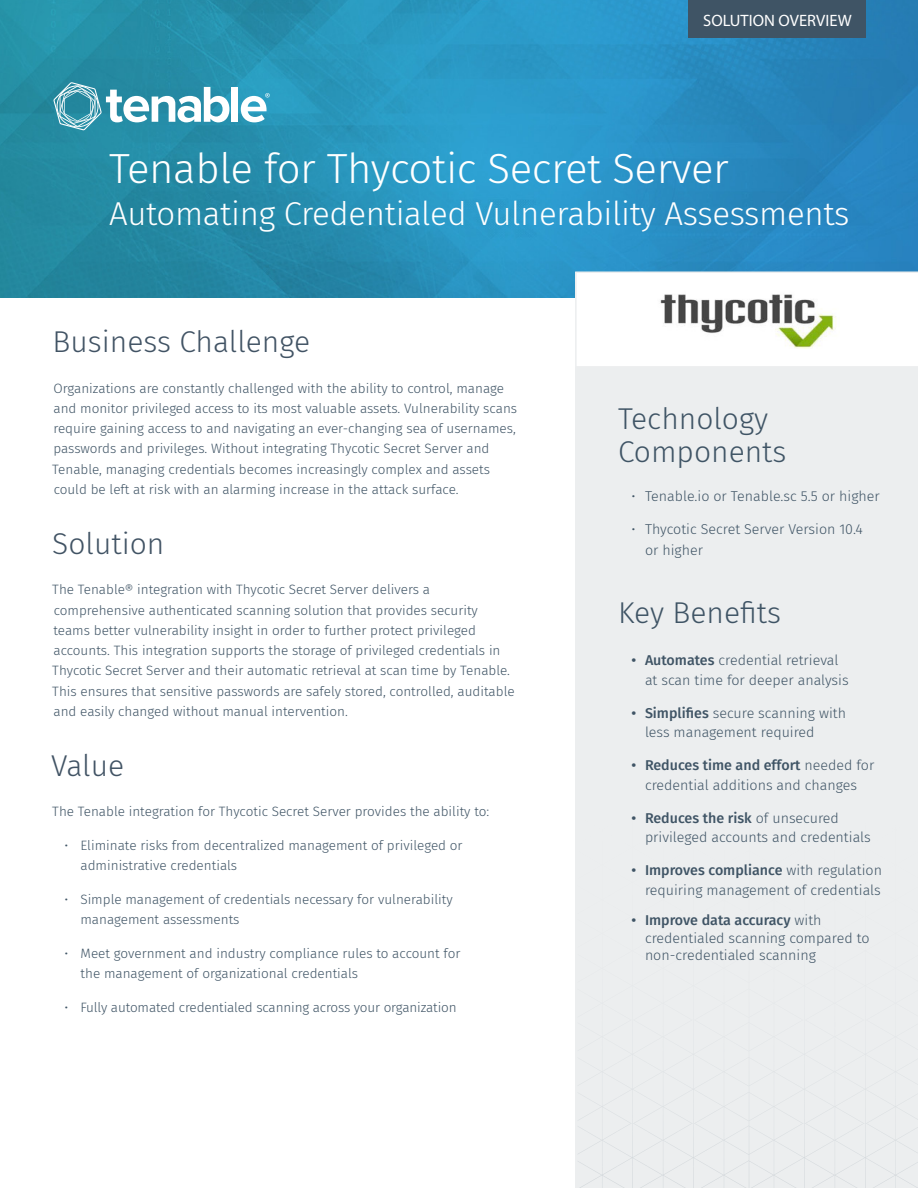
<style>
.page{position:relative;width:918px;height:1188px;background:#fff}
.page>*{position:absolute;margin:0;border:0;box-sizing:border-box;transform-origin:0 0}
.t1{font:300 42px "Fira Sans";letter-spacing:-.01em;color:#fff}
.t2{font:300 33px "Fira Sans";letter-spacing:-.01em;color:#fff}
.t3{font:300 30px/33px "Fira Sans";color:#3f5465}
.t4{font:300 30px "Fira Sans";color:#415364}
.t5{font:16.5px "Myriad Pro";color:#fff}
.t6{font:300 14.25px/19.5px "Fira Sans";color:#3f5465}
.t7{font:300 13.5px/20.2px "Fira Sans";color:#3f5465}
.s1{font-weight:500}
</style>
<div class="page">
<img style="left:0;top:0;width:918px;height:298px">
<div style="left:575px;top:365px;width:343px;height:823px;background:#eceeef"></div>
<img style="left:578px;top:1054px;width:340px;height:134px">
<svg style="left:575px;top:272px;width:343px;height:94px"></svg>
<div style="left:688px;top:0;width:178px;height:38px;background:#3f5465"></div>
<div style="left:232px;top:87px;width:6px;height:35px;background:#fff"></div>
<svg style="left:241px;top:93px;width:29px;height:29px"></svg>
<svg style="left:54px;top:82px;width:175px;height:48px"></svg>
<img style="left:654px;top:286px;width:185px;height:62px">
<p class="t5" style="left:703px;top:11px;width:150px">SOLUTION OVERVIEW</p>
<p class="t1" style="left:109px;top:139px;width:621px">Tenable for Thycotic Secret Server</p>
<p class="t2" style="left:109px;top:190px;width:742px">Automating Credentialed Vulnerability Assessments</p>
<p class="t4" style="left:53px;top:320px;width:259px">Business Challenge</p>
<p class="t7" style="left:52px;top:378px;width:466px">Organizations are constantly challenged with the ability to control, manage and monitor privileged access to its most valuable assets. Vulnerability scans require gaining access to and navigating an ever-changing sea of usernames, passwords and privileges. Without integrating Thycotic Secret Server and Tenable, managing credentials becomes increasingly complex and assets could be left at risk with an alarming increase in the attack surface.</p>
<p class="t4" style="left:52px;top:522px;width:114px">Solution</p>
<p class="t7" style="left:52px;top:579px;width:464px">The Tenable® integration with Thycotic Secret Server delivers a comprehensive authenticated scanning solution that provides security teams better vulnerability insight in order to further protect privileged accounts. This integration supports the storage of privileged credentials in Thycotic Secret Server and their automatic retrieval at scan time by Tenable.<br>This ensures that sensitive passwords are safely stored, controlled, auditable and easily changed without manual intervention.</p>
<p class="t4" style="left:51px;top:744px;width:74px">Value</p>
<p class="t7" style="left:52px;top:801px;width:439px">The Tenable integration for Thycotic Secret Server provides the ability to:</p>
<p class="t7" style="left:80px;top:835px;width:384px;text-indent:-16px">• Eliminate risks from decentralized management of privileged or administrative credentials</p>
<p class="t7" style="left:80px;top:889px;width:374px;text-indent:-16px">• Simple management of credentials necessary for vulnerability management assessments</p>
<p class="t7" style="left:81px;top:943px;width:381px;text-indent:-16px">• Meet government and industry compliance rules to account for the management of organizational credentials</p>
<p class="t7" style="left:65px;top:997px;width:394px">• Fully automated credentialed scanning across your organization</p>
<p class="t3" style="left:618px;top:401px;width:170px">Technology<br>Components</p>
<p class="t6" style="left:632px;top:487px;width:250px">• Tenable.io or Tenable.sc 5.5 or higher</p>
<p class="t6" style="left:645px;top:519px;width:219px;line-height:21px;text-indent:-14px">• Thycotic Secret Server Version 10.4 or higher</p>
<p class="t3" style="left:618px;top:596px;width:165px">Key Benefits</p>
<p class="t6" style="left:645px;top:651px;width:205px;text-indent:-14px"><span class="s1">• Automates</span> credential retrieval at scan time for deeper analysis</p>
<p class="t6" style="left:645px;top:703px;width:203px;text-indent:-14px"><span class="s1">• Simplifies</span> secure scanning with less management required</p>
<p class="t6" style="left:632px;top:756px;width:244px;text-align:center"><span class="s1">• Reduces time and effort</span> needed for credential additions and changes</p>
<p class="t6" style="left:645px;top:808px;width:227px;text-indent:-14px"><span class="s1">• Reduces the risk</span> of unsecured privileged accounts and credentials</p>
<p class="t6" style="left:632px;top:861px;width:252px;text-align:right"><span class="s1">• Improves compliance</span> with regulation requiring management of credentials</p>
<p class="t6" style="left:645px;top:912px;width:226px;line-height:17.1px;text-indent:-14px"><span class="s1">• Improve data accuracy</span> with credentialed scanning compared to non-credentialed scanning</p>
</div>
